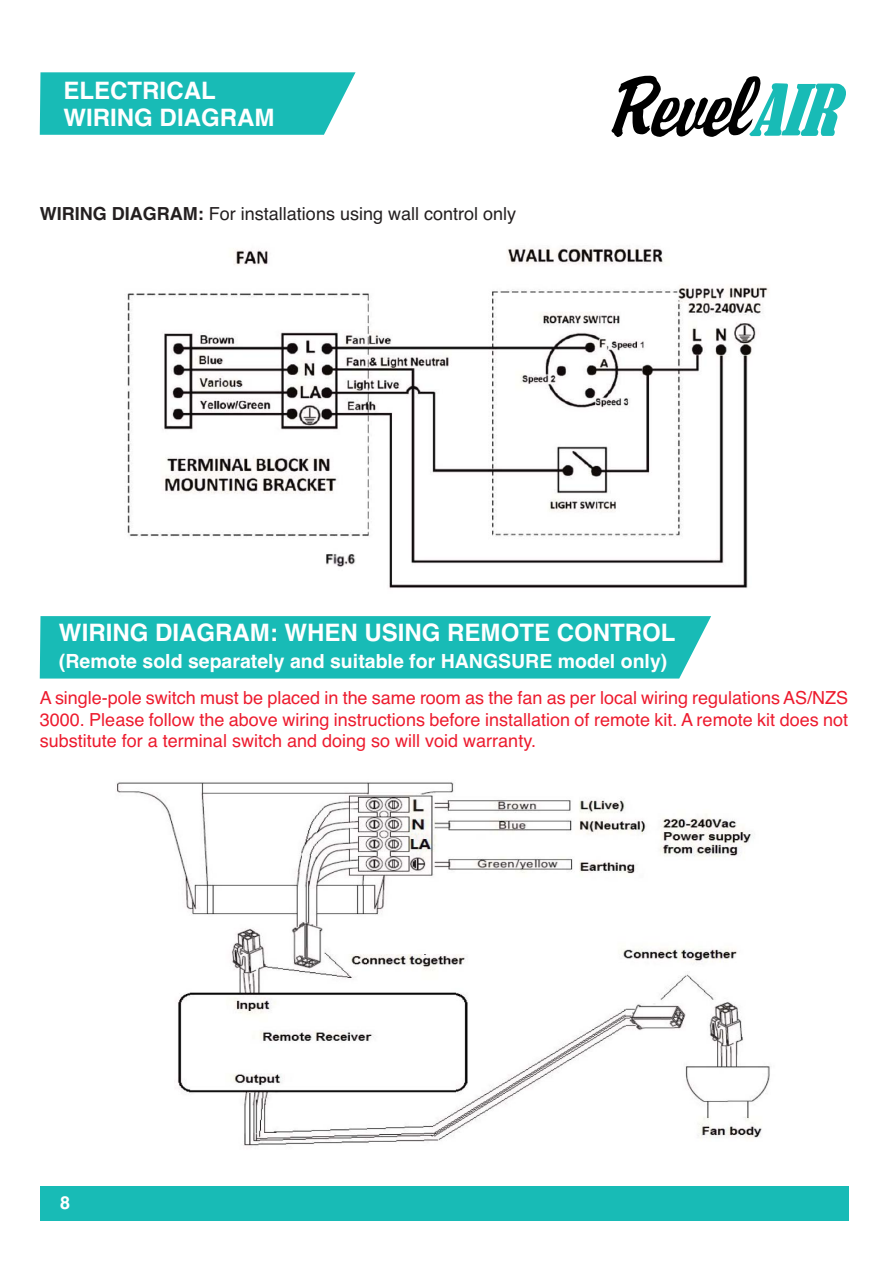
<style>
.page{position:relative;width:894px;height:1265px;background:#fff}
.page>*{position:absolute;margin:0;border:0;box-sizing:border-box;transform-origin:0 0}
.t1{font:700 24px/26.5px "Helvetica";color:#fff}
.t2{font:700 19.5px "Helvetica";color:#fff}
.t3{font:18px/21.6px "Helvetica";color:#ed1b2e;text-align:justify}
.t4{font:18px "Helvetica";color:#231f20}
.t5{font:700 18px "Helvetica";color:#fff}
.s1{font-weight:700}
</style>
<div class="page">
<div style="left:40px;top:1186px;width:808px;height:34px;background:#18bbb6"></div>
<svg style="left:40px;top:72px;width:315px;height:63px;background:#25beba"></svg>
<svg style="left:611px;top:76px;width:234px;height:61px"></svg>
<div style="left:40px;top:616px;width:671px;height:62px;background:#18bbb6"></div>
<img style="left:127px;top:248px;width:642px;height:341px">
<img style="left:117px;top:782px;width:653px;height:364px">
<h1 class="t1" style="left:64px;top:80px;width:212px">ELECTRICAL<br>WIRING DIAGRAM</h1>
<p class="t4" style="left:40px;top:207px;width:478px"><span class="s1">WIRING DIAGRAM:</span> For installations using wall control only</p>
<h1 class="t1" style="left:59px;top:622px;width:617px">WIRING DIAGRAM: WHEN USING REMOTE CONTROL</h1>
<p class="t2" style="left:59px;top:654px;width:609px">(Remote sold separately and suitable for HANGSURE model only)</p>
<p class="t3" style="left:40px;top:689px;width:809px">A single-pole switch must be placed in the same room as the fan as per local wiring regulations AS/NZS 3000. Please follow the above wiring instructions before installation of remote kit. A remote kit does not substitute for a terminal switch and doing so will void warranty.</p>
<p class="t5" style="left:60px;top:1195px;width:12px">8</p>
</div>
